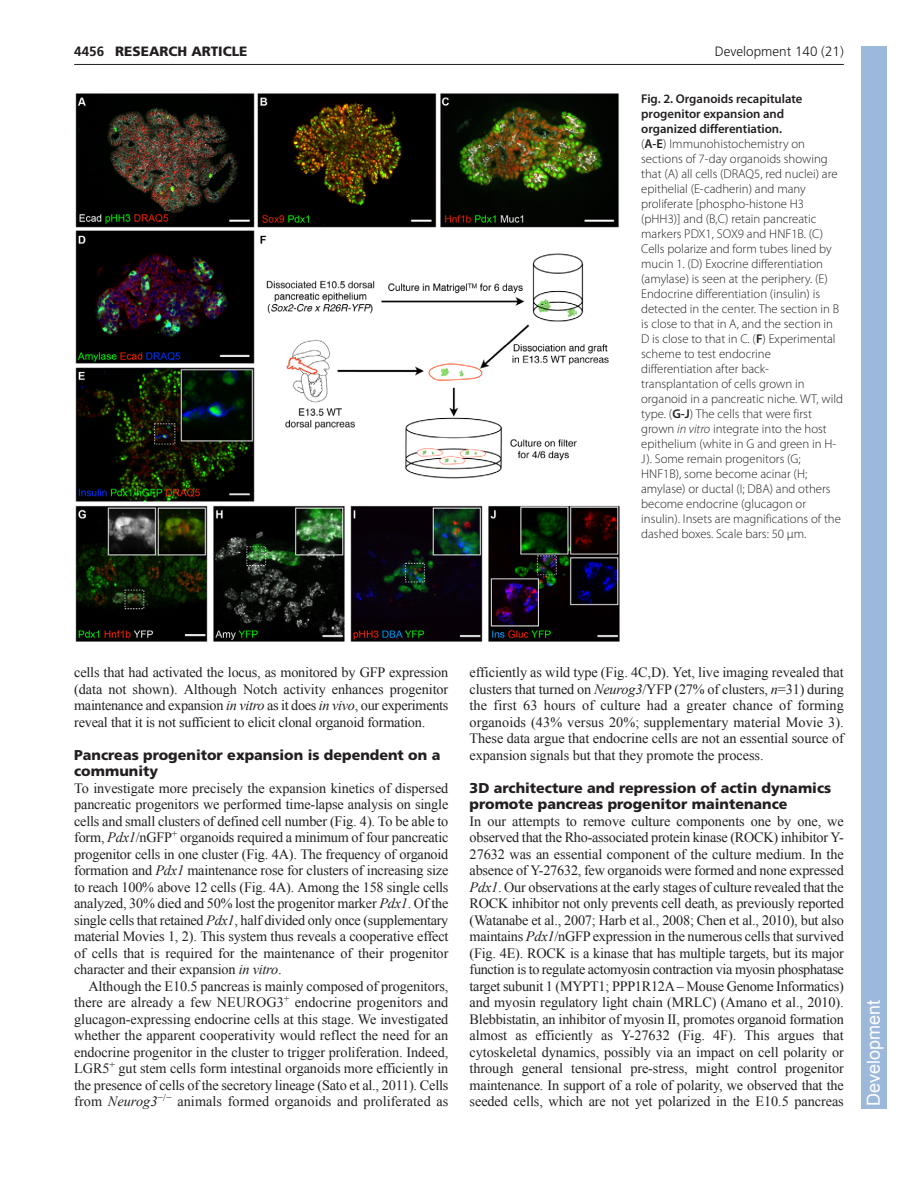
<style>
.page{position:relative;width:918px;height:1188px;background:#fff}
.page>*{position:absolute;margin:0;border:0;box-sizing:border-box;transform-origin:0 0}
.t1{font:18px "Arial";color:#fff}
.t2{font:14.25px/16.5px "Times New Roman";letter-spacing:-.005em;color:#231f20;text-align:justify}
.t3{font:900 14.25px/16.5px "Frutiger LT Std";color:#231f20}
.t4{font:300 13.5px "Frutiger";color:#231f20}
.t5{font:900 13.5px "Frutiger LT Std";color:#231f20}
.t6{font:700 13.5px "Frutiger LT Std";color:#231f20}
.t7{font:300 12.75px/15px "Myriad Pro";color:#231f20}
.s1{font-weight:600}
.s2{font-style:italic}
</style>
<div class="page">
<hr style="left:74px;top:64px;width:770px;height:1px;background:#231f20">
<img style="left:75px;top:93px;width:545px;height:549px">
<div style="left:861px;top:46px;width:25px;height:1063px;background:#9cb9db"></div>
<p class="t6" style="left:74px;top:46px;width:32px">4456</p>
<p class="t5" style="left:115px;top:45px;width:134px">RESEARCH ARTICLE</p>
<p class="t4" style="left:715px;top:46px;width:131px">Development 140 (21)</p>
<p class="t7" style="left:641px;top:92px;width:203px"><span class="s1">Fig. 2. Organoids recapitulate progenitor expansion and<br>organized differentiation.<br></span>(<span class="s1">A-E</span>) Immunohistochemistry on sections of 7-day organoids showing that (A) all cells (DRAQ5, red nuclei) are epithelial (E-cadherin) and many proliferate [phospho-histone H3 (pHH3)] and (B,C) retain pancreatic markers PDX1, SOX9 and HNF1B. (C)<br>Cells polarize and form tubes lined by mucin 1. (D) Exocrine differentiation (amylase) is seen at the periphery. (E)<br>Endocrine differentiation (insulin) is detected in the center. The section in B is close to that in A, and the section in D is close to that in C. (<span class="s1">F</span>) Experimental scheme to test endocrine differentiation after back&shy;transplantation of cells grown in organoid in a pancreatic niche. WT, wild type. (<span class="s1">G-J</span>) The cells that were first grown <span class="s2">in vitro</span> integrate into the host epithelium (white in G and green in H-J). Some remain progenitors (G; HNF1B), some become acinar (H; amylase) or ductal (I; DBA) and others become endocrine (glucagon or insulin). Insets are magnifications of the dashed boxes. Scale bars: 50 μm.</p>
<p class="t2" style="left:74px;top:664px;width:376px">cells that had activated the locus, as monitored by GFP expression (data not shown). Although Notch activity enhances progenitor maintenance and expansion <span class="s2">in vitro</span> as it does <span class="s2">in vivo</span>, our experiments reveal that it is not sufficient to elicit clonal organoid formation.</p>
<p class="t3" style="left:74px;top:747px;width:368px">Pancreas progenitor expansion is dependent on a community</p>
<p class="t2" style="left:74px;top:780px;width:376px">To investigate more precisely the expansion kinetics of dispersed pancreatic progenitors we performed time-lapse analysis on single cells and small clusters of defined cell number (Fig. 4). To be able to form, <span class="s2">Pdx1</span>/nGFP<sup>+</sup> organoids required a minimum of four pancreatic progenitor cells in one cluster (Fig. 4A). The frequency of organoid formation and <span class="s2">Pdx1</span> maintenance rose for clusters of increasing size to reach 100% above 12 cells (Fig. 4A). Among the 158 single cells analyzed, 30% died and 50% lost the progenitor marker <span class="s2">Pdx1</span>. Of the single cells that retained <span class="s2">Pdx1</span>, half divided only once (supplementary material Movies 1, 2). This system thus reveals a cooperative effect of cells that is required for the maintenance of their progenitor character and their expansion <span class="s2">in vitro</span>.</p>
<p class="t2" style="left:74px;top:978px;width:376px;text-indent:14px">Although the E10.5 pancreas is mainly composed of progenitors, there are already a few NEUROG3<sup>+</sup> endocrine progenitors and glucagon-expressing endocrine cells at this stage. We investigated whether the apparent cooperativity would reflect the need for an endocrine progenitor in the cluster to trigger proliferation. Indeed, LGR5<sup>+</sup> gut stem cells form intestinal organoids more efficiently in the presence of cells of the secretory lineage (Sato et al., 2011). Cells from <span class="s2">Neurog3</span><sup>−/−</sup> animals formed organoids and proliferated as</p>
<p class="t2" style="left:470px;top:664px;width:376px">efficiently as wild type (Fig. 4C,D). Yet, live imaging revealed that clusters that turned on <span class="s2">Neurog3</span>/YFP (27% of clusters, <span class="s2">n</span>=31) during the first 63 hours of culture had a greater chance of forming organoids (43% versus 20%; supplementary material Movie 3).<br>These data argue that endocrine cells are not an essential source of expansion signals but that they promote the process.</p>
<p class="t3" style="left:470px;top:780px;width:363px">3D architecture and repression of actin dynamics promote pancreas progenitor maintenance</p>
<p class="t2" style="left:470px;top:813px;width:376px">In our attempts to remove culture components one by one, we observed that the Rho-associated protein kinase (ROCK) inhibitor Y-27632 was an essential component of the culture medium. In the absence of Y-27632, few organoids were formed and none expressed <span class="s2">Pdx1</span>. Our observations at the early stages of culture revealed that the ROCK inhibitor not only prevents cell death, as previously reported (Watanabe et al., 2007; Harb et al., 2008; Chen et al., 2010), but also maintains <span class="s2">Pdx1</span>/nGFP expression in the numerous cells that survived (Fig. 4E). ROCK is a kinase that has multiple targets, but its major function is to regulate actomyosin contraction via myosin phosphatase target subunit 1 (MYPT1; PPP1R12A – Mouse Genome Informatics) and myosin regulatory light chain (MRLC) (Amano et al., 2010).<br>Blebbistatin, an inhibitor of myosin II, promotes organoid formation almost as efficiently as Y-27632 (Fig. 4F). This argues that cytoskeletal dynamics, possibly via an impact on cell polarity or through general tensional pre-stress, might control progenitor maintenance. In support of a role of polarity, we observed that the seeded cells, which are not yet polarized in the E10.5 pancreas</p>
<p class="t1" style="left:862px;top:1106px;width:108px;rotate:-90deg">Development</p>
</div>
